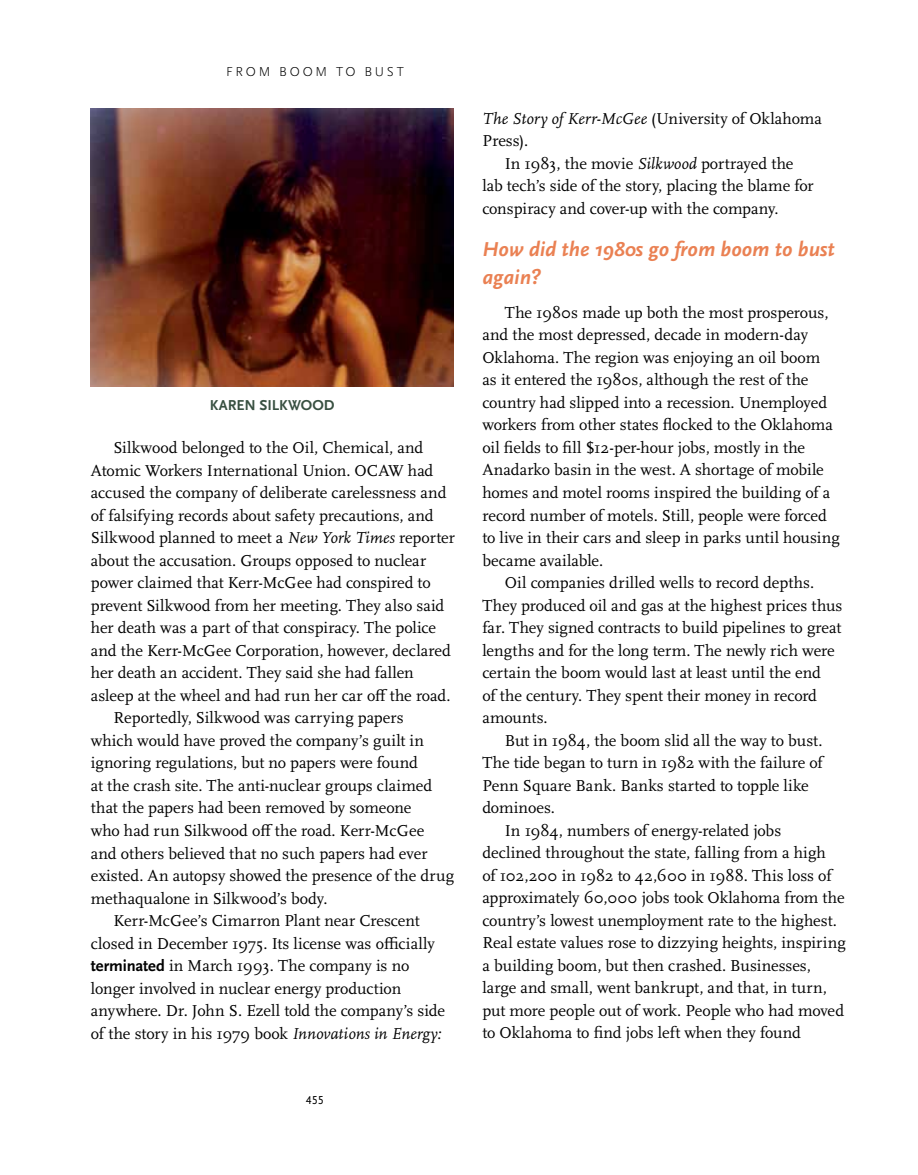
<style>
.page{position:relative;width:918px;height:1175px;background:#fff}
.page>*{position:absolute;margin:0;border:0;box-sizing:border-box;transform-origin:0 0}
.t1{font:italic 700 21px/28.5px "Scala Sans OT";color:#ea8153}
.t2{font:16.5px "Scala OT";color:#000}
.t3{font:700 15px "Scala Sans OT";letter-spacing:.015em;color:#385041}
.t4{font:300 13.5px "Scala Sans OT";letter-spacing:.205em;color:#000}
.t5{font:12px "Scala Sans OT";color:#000}
.s1{font-style:italic}
.s2{font-family:"Scala Sans OT";font-weight:700}
</style>
<div class="page">
<img style="left:90px;top:108px;width:364px;height:278px">
<p class="t4" style="left:226px;top:64px;width:179px">FROM BOOM TO BUST</p>
<p class="t3" style="left:210px;top:396px;width:69px">KAREN SILKWOOD</p>
<p class="t2" style="left:113px;top:439px;width:311px">Silkwood belonged to the Oil, Chemical, and</p>
<p class="t2" style="left:91px;top:461px;width:344px">Atomic Workers International Union. OCAW had</p>
<p class="t2" style="left:91px;top:484px;width:357px">accused the company of deliberate carelessness and</p>
<p class="t2" style="left:91px;top:506px;width:344px">of falsifying records about safety precautions, and</p>
<p class="t2" style="left:91px;top:529px;width:366px">Silkwood planned to meet a <span class="s1">New York Times</span> reporter</p>
<p class="t2" style="left:91px;top:551px;width:337px">about the accusation. Groups opposed to nuclear</p>
<p class="t2" style="left:91px;top:574px;width:341px">power claimed that Kerr-McGee had conspired to</p>
<p class="t2" style="left:91px;top:596px;width:355px">prevent Silkwood from her meeting. They also said</p>
<p class="t2" style="left:91px;top:619px;width:347px">her death was a part of that conspiracy. The police</p>
<p class="t2" style="left:91px;top:641px;width:362px">and the Kerr-McGee Corporation, however, declared</p>
<p class="t2" style="left:91px;top:664px;width:324px">her death an accident. They said she had fallen</p>
<p class="t2" style="left:91px;top:686px;width:361px">asleep at the wheel and had run her car off the road.</p>
<p class="t2" style="left:113px;top:709px;width:292px">Reportedly, Silkwood was carrying papers</p>
<p class="t2" style="left:91px;top:731px;width:335px">which would have proved the company’s guilt in</p>
<p class="t2" style="left:91px;top:754px;width:329px">ignoring regulations, but no papers were found</p>
<p class="t2" style="left:91px;top:776px;width:343px">at the crash site. The anti-nuclear groups claimed</p>
<p class="t2" style="left:91px;top:799px;width:322px">that the papers had been removed by someone</p>
<p class="t2" style="left:91px;top:821px;width:335px">who had run Silkwood off the road. Kerr-McGee</p>
<p class="t2" style="left:91px;top:844px;width:338px">and others believed that no such papers had ever</p>
<p class="t2" style="left:91px;top:866px;width:365px">existed. An autopsy showed the presence of the drug</p>
<p class="t2" style="left:91px;top:889px;width:238px">methaqualone in Silkwood’s body.</p>
<p class="t2" style="left:113px;top:911px;width:308px">Kerr-McGee’s Cimarron Plant near Crescent</p>
<p class="t2" style="left:91px;top:934px;width:345px">closed in December 1975. Its license was officially</p>
<p class="t2" style="left:91px;top:956px;width:320px"><span class="s2">TERMINATED</span> in March 1993. The company is no</p>
<p class="t2" style="left:91px;top:979px;width:312px">longer involved in nuclear energy production</p>
<p class="t2" style="left:91px;top:1001px;width:356px">anywhere. Dr. John S. Ezell told the company’s side</p>
<p class="t2" style="left:91px;top:1024px;width:352px">of the story in his 1979 book <span class="s1">Innovations in Energy:</span></p>
<p class="t5" style="left:306px;top:1094px;width:19px">455</p>
<p class="t2" style="left:482px;top:109px;width:341px"><span class="s1">The Story of Kerr-McGee</span> (University of Oklahoma</p>
<p class="t2" style="left:482px;top:132px;width:47px">Press).</p>
<p class="t2" style="left:505px;top:154px;width:290px">In 1983, the movie <span class="s1">Silkwood</span> portrayed the</p>
<p class="t2" style="left:482px;top:177px;width:333px">lab tech’s side of the story, placing the blame for</p>
<p class="t2" style="left:482px;top:199px;width:298px">conspiracy and cover-up with the company.</p>
<p class="t1" style="left:482px;top:235px;width:354px">How did the 1980s go from boom to bust again?</p>
<p class="t2" style="left:505px;top:303px;width:325px">The 1980s made up both the most prosperous,</p>
<p class="t2" style="left:482px;top:326px;width:327px">and the most depressed, decade in modern-day</p>
<p class="t2" style="left:482px;top:348px;width:339px">Oklahoma. The region was enjoying an oil boom</p>
<p class="t2" style="left:482px;top:371px;width:328px">as it entered the 1980s, although the rest of the</p>
<p class="t2" style="left:482px;top:393px;width:346px">country had slipped into a recession. Unemployed</p>
<p class="t2" style="left:482px;top:416px;width:352px">workers from other states flocked to the Oklahoma</p>
<p class="t2" style="left:482px;top:438px;width:324px">oil fields to fill $12-per-hour jobs, mostly in the</p>
<p class="t2" style="left:482px;top:461px;width:343px">Anadarko basin in the west. A shortage of mobile</p>
<p class="t2" style="left:482px;top:483px;width:350px">homes and motel rooms inspired the building of a</p>
<p class="t2" style="left:482px;top:506px;width:346px">record number of motels. Still, people were forced</p>
<p class="t2" style="left:482px;top:528px;width:359px">to live in their cars and sleep in parks until housing</p>
<p class="t2" style="left:482px;top:551px;width:122px">became available.</p>
<p class="t2" style="left:505px;top:573px;width:311px">Oil companies drilled wells to record depths.</p>
<p class="t2" style="left:482px;top:596px;width:362px">They produced oil and gas at the highest prices thus</p>
<p class="t2" style="left:482px;top:618px;width:360px">far. They signed contracts to build pipelines to great</p>
<p class="t2" style="left:482px;top:641px;width:354px">lengths and for the long term. The newly rich were</p>
<p class="t2" style="left:482px;top:663px;width:340px">certain the boom would last at least until the end</p>
<p class="t2" style="left:482px;top:686px;width:336px">of the century. They spent their money in record</p>
<p class="t2" style="left:482px;top:708px;width:67px">amounts.</p>
<p class="t2" style="left:505px;top:731px;width:319px">But in 1984, the boom slid all the way to bust.</p>
<p class="t2" style="left:482px;top:753px;width:342px">The tide began to turn in 1982 with the failure of</p>
<p class="t2" style="left:482px;top:776px;width:328px">Penn Square Bank. Banks started to topple like</p>
<p class="t2" style="left:482px;top:799px;width:74px">dominoes.</p>
<p class="t2" style="left:505px;top:821px;width:278px">In 1984, numbers of energy-related jobs</p>
<p class="t2" style="left:482px;top:844px;width:345px">declined throughout the state, falling from a high</p>
<p class="t2" style="left:482px;top:866px;width:351px">of 102,200 in 1982 to 42,600 in 1988. This loss of</p>
<p class="t2" style="left:482px;top:889px;width:364px">approximately 60,000 jobs took Oklahoma from the</p>
<p class="t2" style="left:482px;top:911px;width:356px">country’s lowest unemployment rate to the highest.</p>
<p class="t2" style="left:482px;top:934px;width:365px">Real estate values rose to dizzying heights, inspiring</p>
<p class="t2" style="left:482px;top:956px;width:330px">a building boom, but then crashed. Businesses,</p>
<p class="t2" style="left:482px;top:979px;width:346px">large and small, went bankrupt, and that, in turn,</p>
<p class="t2" style="left:482px;top:1001px;width:363px">put more people out of work. People who had moved</p>
<p class="t2" style="left:482px;top:1024px;width:320px">to Oklahoma to find jobs left when they found</p>
</div>
